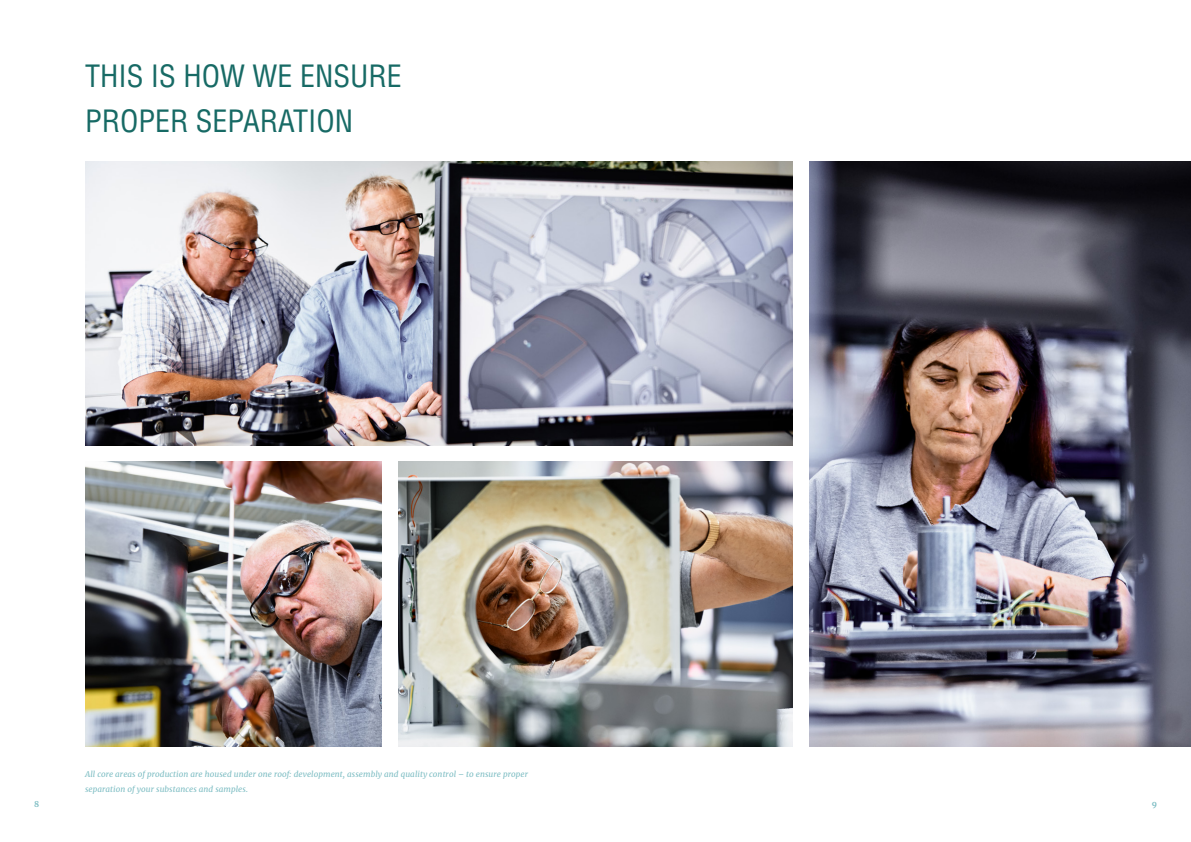
<style>
.page{position:relative;width:1191px;height:842px;background:#fff}
.page>*{position:absolute;margin:0;border:0;box-sizing:border-box;transform-origin:0 0}
.t1{font:condensed 30px/45px "Helvetica LT Std";color:#176a65}
.t2{font:italic 8px/15px "Merriweather";letter-spacing:.01em;color:#7fbec4}
.t3{font:700 8px "Merriweather";color:#7fbec4}
</style>
<div class="page">
<img style="left:85px;top:162px;width:707px;height:284px">
<img style="left:809px;top:162px;width:382px;height:585px">
<img style="left:85px;top:462px;width:297px;height:285px">
<img style="left:399px;top:462px;width:393px;height:285px">
<h1 class="t1" style="left:85px;top:53px;width:318px">THIS IS HOW WE ENSURE<br>PROPER SEPARATION</h1>
<p class="t2" style="left:85px;top:766px;width:444px">All core areas of production are housed under one roof: development, assembly and quality control – to ensure proper separation of your substances and samples.</p>
<p class="t3" style="left:34px;top:798px;width:7px">8</p>
<p class="t3" style="left:1151px;top:798px;width:7px">9</p>
</div>
